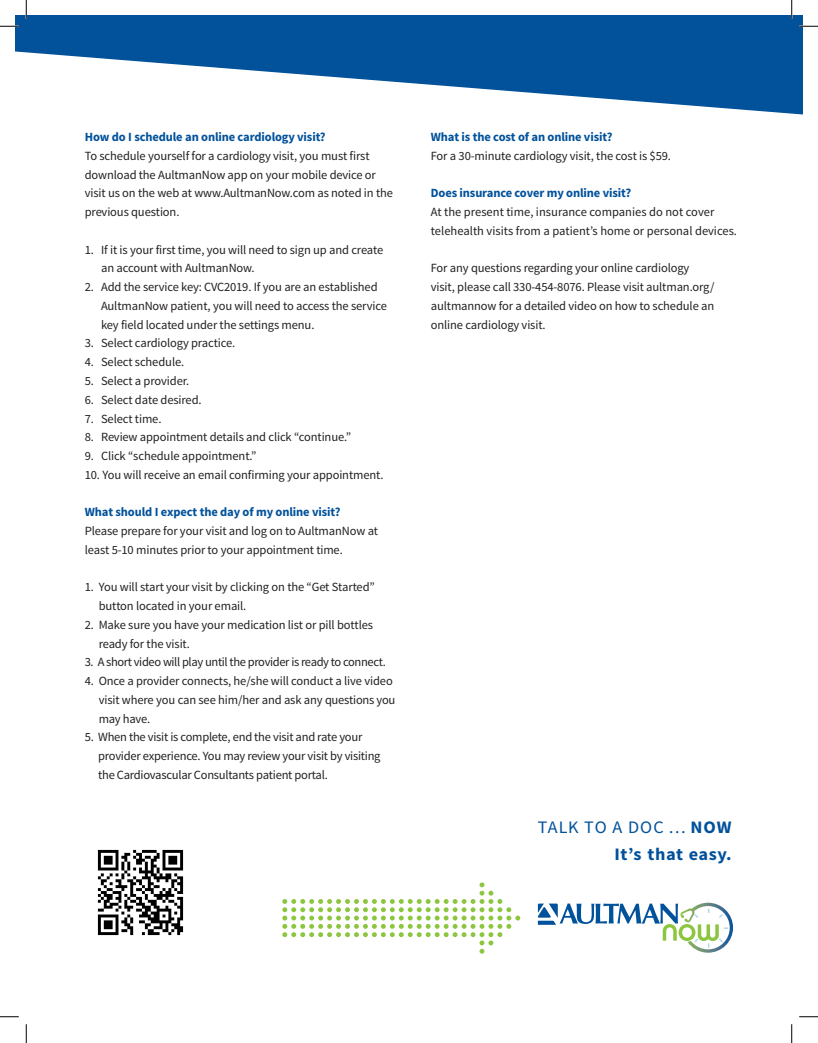
<style>
.page{position:relative;width:818px;height:1043px;background:#fff}
.page>*{position:absolute;margin:0;border:0;box-sizing:border-box;transform-origin:0 0}
.t1{font:700 17.5px/27.5px "Source Sans Pro";letter-spacing:.025em;color:#01519b;text-align:right;scale:1.04 1}
.t2{font:12.5px/18.8px "Source Sans Pro";letter-spacing:-.01em;color:#231f20}
.t3{font:700 12.5px "Source Sans Pro";letter-spacing:-.01em;color:#01519b}
.t4{font:12.5px "Source Sans Pro";letter-spacing:-.03em;color:#231f20}
.s1{font-weight:400}
</style>
<div class="page">
<svg style="left:538px;top:902px;width:195px;height:50px"></svg>
<svg style="left:15px;top:15px;width:787px;height:99px;fill:#01519b"></svg>
<svg style="left:282px;top:882px;width:238px;height:71px"></svg>
<img style="left:97px;top:849px;width:87px;height:87px">
<svg style="left:0;top:25px;width:19px;height:2px"></svg>
<svg style="left:799px;top:25px;width:19px;height:2px"></svg>
<svg style="left:0;top:1016px;width:19px;height:1px"></svg>
<svg style="left:799px;top:1016px;width:19px;height:1px"></svg>
<svg style="left:25px;top:0;width:2px;height:19px"></svg>
<svg style="left:25px;top:1024px;width:2px;height:18px"></svg>
<svg style="left:790px;top:0;width:2px;height:19px"></svg>
<svg style="left:791px;top:1024px;width:1px;height:18px"></svg>
<p class="t3" style="left:85px;top:129px;width:242px">How do I schedule an online cardiology visit?</p>
<p class="t2" style="left:85px;top:147px;width:310px">To schedule yourself for a cardiology visit, you must first download the AultmanNow app on your mobile device or visit us on the web at www.AultmanNow.com as noted in the previous question.</p>
<p class="t2" style="left:101px;top:240px;width:284px;text-indent:-16px">1. If it is your first time, you will need to sign up and create an account with AultmanNow.</p>
<p class="t2" style="left:101px;top:278px;width:287px;text-indent:-16px">2. Add the service key: CVC2019. If you are an established<br>AultmanNow patient, you will need to access the service key field located under the settings menu.</p>
<p class="t2" style="left:85px;top:334px;width:152px">3. Select cardiology practice.</p>
<p class="t2" style="left:85px;top:353px;width:101px">4. Select schedule.</p>
<p class="t2" style="left:85px;top:372px;width:106px">5. Select a provider.</p>
<p class="t2" style="left:85px;top:390px;width:118px">6. Select date desired.</p>
<p class="t2" style="left:85px;top:409px;width:78px">7. Select time.</p>
<p class="t2" style="left:85px;top:428px;width:268px">8. Review appointment details and click “continue.”</p>
<p class="t2" style="left:85px;top:447px;width:173px">9. Click “schedule appointment.”</p>
<p class="t2" style="left:85px;top:465px;width:300px">10. You will receive an email confirming your appointment.</p>
<p class="t3" style="left:85px;top:504px;width:257px">What should I expect the day of my online visit?</p>
<p class="t2" style="left:85px;top:522px;width:295px">Please prepare for your visit and log on to AultmanNow at least 5-10 minutes prior to your appointment time.</p>
<p class="t2" style="left:99px;top:578px;width:278px;text-indent:-14px">1. You will start your visit by clicking on the “Get Started” button located in your email.</p>
<p class="t2" style="left:99px;top:615px;width:276px;text-indent:-14px">2. Make sure you have your medication list or pill bottles ready for the visit.</p>
<p class="t4" style="left:85px;top:654px;width:302px">3. A short video will play until the provider is ready to connect.</p>
<p class="t2" style="left:99px;top:672px;width:298px;text-indent:-14px">4. Once a provider connects, he/she will conduct a live video visit where you can see him/her and ask any questions you may have.</p>
<p class="t2" style="left:98px;top:728px;width:284px;text-indent:-13px">5. When the visit is complete, end the visit and rate your provider experience. You may review your visit by visiting the Cardiovascular Consultants patient portal.</p>
<p class="t3" style="left:431px;top:129px;width:183px">What is the cost of an online visit?</p>
<p class="t2" style="left:431px;top:147px;width:242px">For a 30-minute cardiology visit, the cost is $59.</p>
<p class="t3" style="left:431px;top:185px;width:202px">Does insurance cover my online visit?</p>
<p class="t2" style="left:431px;top:203px;width:308px">At the present time, insurance companies do not cover telehealth visits from a patient’s home or personal devices.</p>
<p class="t2" style="left:431px;top:259px;width:285px">For any questions regarding your online cardiology visit, please call 330-454-8076. Please visit aultman.org/ aultmannow for a detailed video on how to schedule an online cardiology visit.</p>
<h1 class="t1" style="left:538px;top:813px;width:188px"><span class="s1">TALK TO A DOC …</span> NOW<br>It’s that easy.</h1>
</div>
